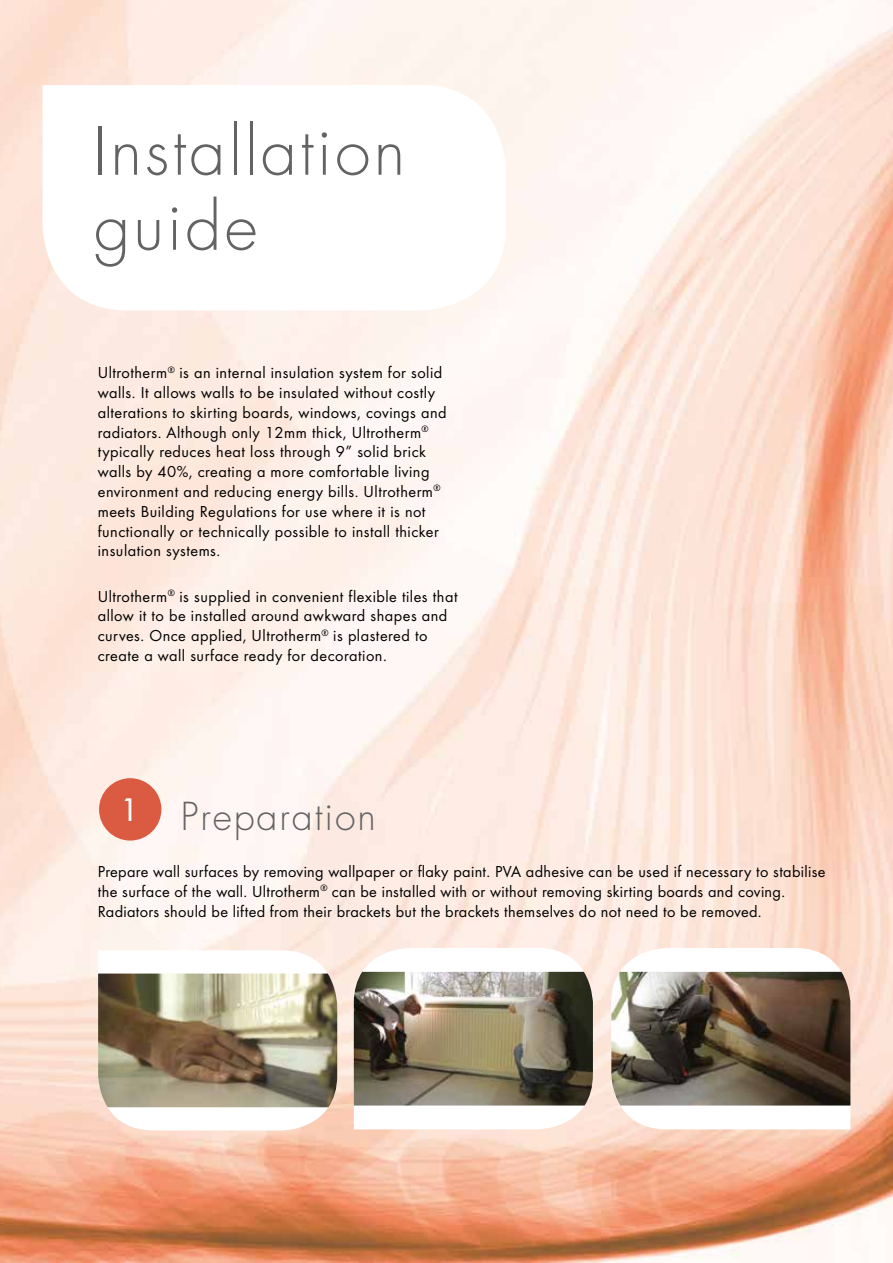
<style>
.page{position:relative;width:893px;height:1263px;background:#fff}
.page>*{position:absolute;margin:0;border:0;box-sizing:border-box;transform-origin:0 0}
.t1{font:300 64.5px/75px "Futura";letter-spacing:.05em;color:#646363}
.t2{font:300 37.5px "Futura";letter-spacing:.05em;color:#646363}
.t3{font:16.5px/19.8px "Futura Boo";letter-spacing:.03em;color:#000}
</style>
<div class="page">
<img style="left:0;top:0;width:893px;height:1263px">
<svg style="left:43px;top:85px;width:463px;height:225px"></svg>
<div style="left:99px;top:778px;width:62px;height:62px;background:#da5b42;border-radius:50%"></div>
<svg style="left:98px;top:950px;width:239px;height:180px"></svg>
<img style="left:98px;top:973px;width:239px;height:134px">
<svg style="left:354px;top:948px;width:239px;height:181px"></svg>
<img style="left:354px;top:972px;width:239px;height:133px">
<svg style="left:611px;top:948px;width:239px;height:181px"></svg>
<img style="left:611px;top:972px;width:239px;height:133px">
<h1 class="t1" style="left:94px;top:116px;width:313px">Installation guide</h1>
<p class="t3" style="left:98px;top:363px;width:350px">Ultrotherm<sup>®</sup> is an internal insulation system for solid walls. It allows walls to be insulated without costly alterations to skirting boards, windows, covings and radiators. Although only 12mm thick, Ultrotherm<sup>® </sup>typically reduces heat loss through 9” solid brick walls by 40%, creating a more comfortable living environment and reducing energy bills. Ultrotherm<sup>® </sup>meets Building Regulations for use where it is not functionally or technically possible to install thicker insulation systems.</p>
<p class="t3" style="left:98px;top:586px;width:361px">Ultrotherm<sup>®</sup> is supplied in convenient flexible tiles that allow it to be installed around awkward shapes and curves. Once applied, Ultrotherm<sup>®</sup> is plastered to create a wall surface ready for decoration.</p>
<h2 class="t2" style="left:121px;top:793px;width:256px"><sup>1</sup> Preparation</h2>
<p class="t3" style="left:98px;top:861px;width:729px">Prepare wall surfaces by removing wallpaper or flaky paint. PVA adhesive can be used if necessary to stabilise the surface of the wall. Ultrotherm<sup>®</sup> can be installed with or without removing skirting boards and coving.<br>Radiators should be lifted from their brackets but the brackets themselves do not need to be removed.</p>
</div>
